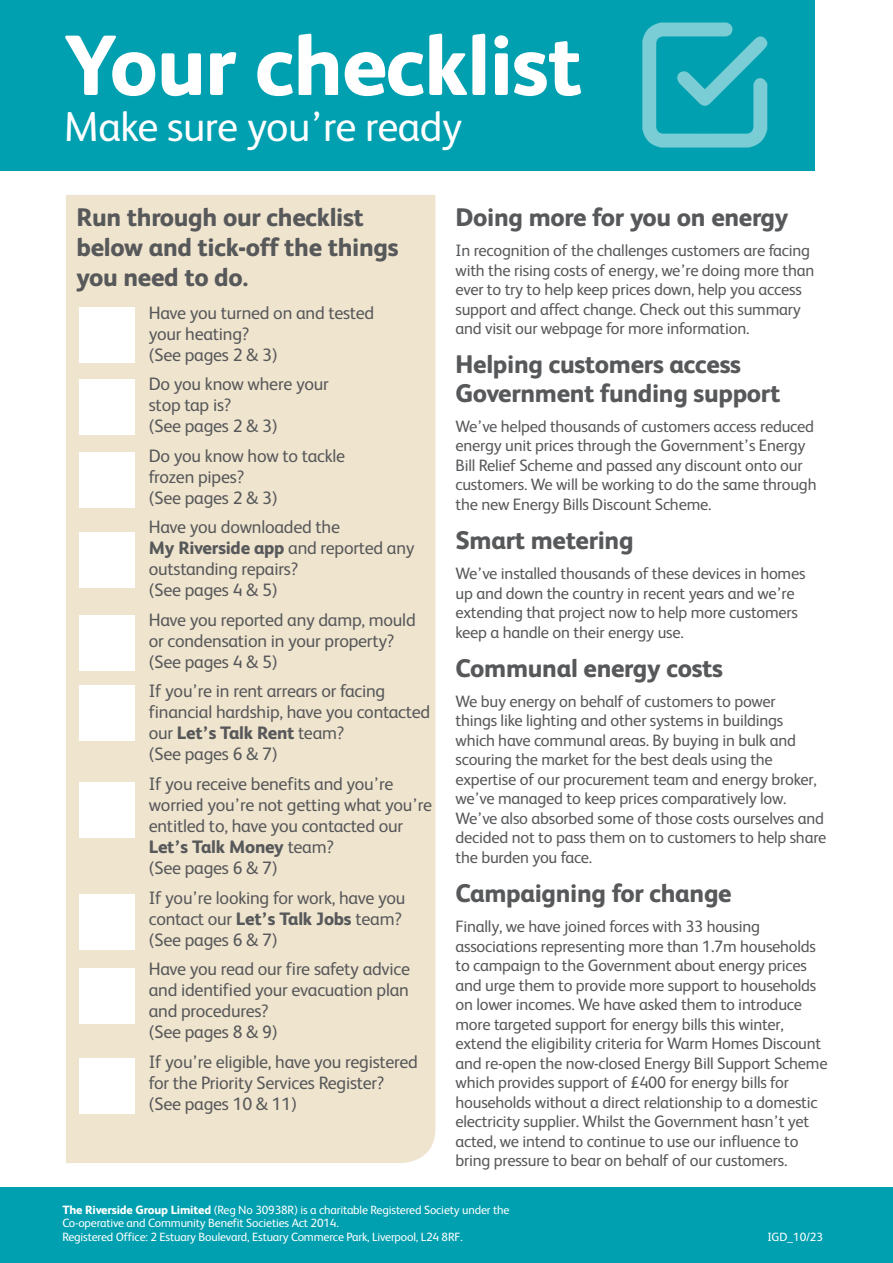
<style>
.page{position:relative;width:893px;height:1263px;background:#fff}
.page>*{position:absolute;margin:0;border:0;box-sizing:border-box;transform-origin:0 0}
.t1{font:800 85.5px "FS Albert";letter-spacing:-.015em;color:#fff}
.t2{font:42px "FS Albert";letter-spacing:-.015em;color:#fff}
.t3{font:800 25.5px/30px "FS Albert";letter-spacing:-.015em;color:#57585a}
.t4{font:18px/21px "FS Albert";letter-spacing:-.015em;color:#57585a}
.t5{font:16.5px/19.5px "FS Albert";letter-spacing:-.015em;color:#57585a}
.t6{font:12px/13.5px "FS Albert";letter-spacing:-.015em;color:#fff}
.s1{font-weight:800}
</style>
<div class="page">
<div style="left:66px;top:195px;width:369px;height:968px;background:#efe4ce"></div>
<div style="left:0;top:0;width:814px;height:170px;background:#00a0b0"></div>
<div style="left:79px;top:307px;width:56px;height:55px;background:#fff"></div>
<div style="left:79px;top:379px;width:56px;height:56px;background:#fff"></div>
<div style="left:79px;top:452px;width:56px;height:56px;background:#fff"></div>
<div style="left:79px;top:532px;width:56px;height:56px;background:#fff"></div>
<div style="left:79px;top:615px;width:56px;height:56px;background:#fff"></div>
<div style="left:79px;top:685px;width:56px;height:56px;background:#fff"></div>
<div style="left:79px;top:782px;width:56px;height:55px;background:#fff"></div>
<div style="left:79px;top:894px;width:56px;height:56px;background:#fff"></div>
<div style="left:79px;top:968px;width:56px;height:56px;background:#fff"></div>
<div style="left:79px;top:1058px;width:56px;height:56px;background:#fff"></div>
<div style="left:0;top:1188px;width:893px;height:75px;background:#00a0b0"></div>
<svg style="left:642px;top:23px;width:125px;height:125px"></svg>
<p class="t1" style="left:64px;top:4px;width:520px">Your checklist</p>
<p class="t2" style="left:64px;top:99px;width:400px">Make sure you’re ready</p>
<p class="t3" style="left:77px;top:201px;width:324px">Run through our checklist below and tick-off the things you need to do.</p>
<p class="t4" style="left:149px;top:301px;width:227px">Have you turned on and tested your heating?<br>(See pages 2 &amp; 3)</p>
<p class="t4" style="left:149px;top:373px;width:181px">Do you know where your stop tap is?<br>(See pages 2 &amp; 3)</p>
<p class="t4" style="left:149px;top:444px;width:198px">Do you know how to tackle frozen pipes?<br>(See pages 2 &amp; 3)</p>
<p class="t4" style="left:149px;top:516px;width:267px">Have you downloaded the<br><span class="s1">My Riverside app</span> and reported any outstanding repairs?<br>(See pages 4 &amp; 5)</p>
<p class="t4" style="left:149px;top:608px;width:268px">Have you reported any damp, mould or condensation in your property? (See pages 4 &amp; 5)</p>
<p class="t4" style="left:149px;top:680px;width:283px">If you’re in rent arrears or facing financial hardship, have you contacted our <span class="s1">Let’s Talk Rent</span> team?<br>(See pages 6 &amp; 7)</p>
<p class="t4" style="left:149px;top:772px;width:285px">If you receive benefits and you’re worried you’re not getting what you’re entitled to, have you contacted our<br><span class="s1">Let’s Talk Money</span> team?<br>(See pages 6 &amp; 7)</p>
<p class="t4" style="left:149px;top:886px;width:258px">If you’re looking for work, have you contact our <span class="s1">Let’s Talk Jobs</span> team? (See pages 6 &amp; 7)</p>
<p class="t4" style="left:149px;top:957px;width:263px">Have you read our fire safety advice and identified your evacuation plan and procedures?<br>(See pages 8 &amp; 9)</p>
<p class="t4" style="left:149px;top:1050px;width:271px">If you’re eligible, have you registered for the Priority Services Register? (See pages 10 &amp; 11)</p>
<p class="t3" style="left:455px;top:201px;width:335px">Doing more for you on energy</p>
<p class="t5" style="left:455px;top:240px;width:360px">In recognition of the challenges customers are facing with the rising costs of energy, we’re doing more than ever to try to help keep prices down, help you access support and affect change. Check out this summary and visit our webpage for more information.</p>
<p class="t3" style="left:455px;top:349px;width:326px;line-height:28.5px">Helping customers access<br>Government funding support</p>
<p class="t5" style="left:455px;top:416px;width:363px">We’ve helped thousands of customers access reduced energy unit prices through the Government’s Energy Bill Relief Scheme and passed any discount onto our customers. We will be working to do the same through the new Energy Bills Discount Scheme.</p>
<p class="t3" style="left:455px;top:524px;width:180px">Smart metering</p>
<p class="t5" style="left:455px;top:563px;width:352px">We’ve installed thousands of these devices in homes up and down the country in recent years and we’re extending that project now to help more customers keep a handle on their energy use.</p>
<p class="t3" style="left:455px;top:652px;width:269px">Communal energy costs</p>
<p class="t5" style="left:455px;top:691px;width:372px">We buy energy on behalf of customers to power<br>things like lighting and other systems in buildings which have communal areas. By buying in bulk and scouring the market for the best deals using the expertise of our procurement team and energy broker, we’ve managed to keep prices comparatively low.<br>We’ve also absorbed some of those costs ourselves and decided not to pass them on to customers to help share the burden you face.</p>
<p class="t3" style="left:455px;top:877px;width:278px">Campaigning for change</p>
<p class="t5" style="left:455px;top:916px;width:374px">Finally, we have joined forces with 33 housing associations representing more than 1.7m households to campaign to the Government about energy prices and urge them to provide more support to households on lower incomes. We have asked them to introduce more targeted support for energy bills this winter, extend the eligibility criteria for Warm Homes Discount and re-open the now-closed Energy Bill Support Scheme which provides support of £400 for energy bills for households without a direct relationship to a domestic electricity supplier. Whilst the Government hasn’t yet acted, we intend to continue to use our influence to bring pressure to bear on behalf of our customers.</p>
<p class="t6" style="left:62px;top:1202px;width:449px"><span class="s1">The Riverside Group Limited</span> (Reg No 30938R) is a charitable Registered Society under the<br>Co-operative and Community Benefit Societies Act 2014.<br>Registered Office: 2 Estuary Boulevard, Estuary Commerce Park, Liverpool, L24 8RF.</p>
<p class="t6" style="left:767px;top:1229px;width:57px">IGD_10/23</p>
</div>
